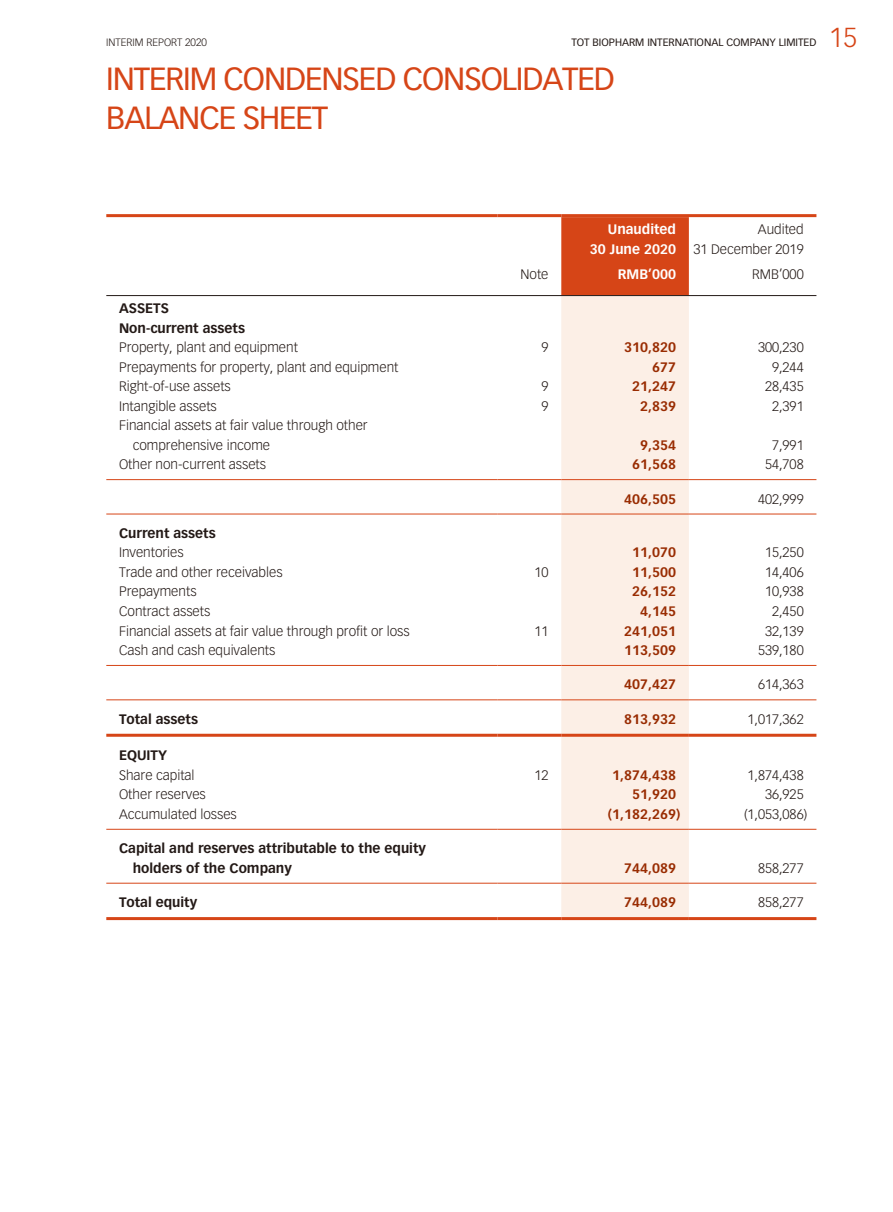
<style>
.page{position:relative;width:893px;height:1212px;background:#fff}
.page>*{position:absolute;margin:0;border:0;box-sizing:border-box;transform-origin:0 0}
.t1{font:31.5px/39px "Vectora LT Std";letter-spacing:-.035em;color:#d64517}
.t2{font:300 27px "Vectora LT Std";color:#d64517}
.t3{font:300 13.5px/19.5px "Vectora LT Std";color:#231916}
.t4{font:700 13.5px "Vectora LT Std";color:#992c02}
.t5{font:700 13.5px/19.5px "Vectora LT Std";color:#231916}
.t6{font:700 13.5px "Vectora LT Std";color:#fff}
.t7{font:10.5px "Vectora LT Std";color:#231916}
.t8{font:300 10.5px "Vectora LT Std";color:#231916}
</style>
<div class="page">
<div style="left:561px;top:217px;width:128px;height:78px;background:#d64517"></div>
<div style="left:561px;top:296px;width:128px;height:621px;background:#fcefe6"></div>
<hr style="left:106px;top:295px;width:710px;height:1px;background:#231916">
<hr style="left:106px;top:214px;width:391px;height:3px;background:#d64517">
<hr style="left:497px;top:214px;width:64px;height:3px;background:#d64517">
<hr style="left:561px;top:214px;width:255px;height:3px;background:#d64517">
<hr style="left:106px;top:479px;width:391px;height:1px;background:#d64517">
<hr style="left:497px;top:479px;width:64px;height:1px;background:#d64517">
<hr style="left:561px;top:479px;width:128px;height:1px;background:#d64517">
<hr style="left:689px;top:479px;width:127px;height:1px;background:#d64517">
<hr style="left:106px;top:514px;width:391px;height:1px;background:#d64517">
<hr style="left:497px;top:514px;width:64px;height:1px;background:#d64517">
<hr style="left:561px;top:514px;width:128px;height:1px;background:#d64517">
<hr style="left:689px;top:514px;width:127px;height:1px;background:#d64517">
<hr style="left:106px;top:665px;width:391px;height:1px;background:#d64517">
<hr style="left:497px;top:665px;width:64px;height:1px;background:#d64517">
<hr style="left:561px;top:665px;width:128px;height:1px;background:#d64517">
<hr style="left:689px;top:665px;width:127px;height:1px;background:#d64517">
<hr style="left:106px;top:699px;width:391px;height:1px;background:#d64517">
<hr style="left:497px;top:699px;width:64px;height:1px;background:#d64517">
<hr style="left:561px;top:699px;width:128px;height:1px;background:#d64517">
<hr style="left:689px;top:699px;width:127px;height:1px;background:#d64517">
<hr style="left:106px;top:734px;width:391px;height:3px;background:#d64517">
<hr style="left:497px;top:734px;width:64px;height:3px;background:#d64517">
<hr style="left:561px;top:734px;width:128px;height:3px;background:#d64517">
<hr style="left:689px;top:734px;width:127px;height:3px;background:#d64517">
<hr style="left:106px;top:829px;width:391px;height:1px;background:#d64517">
<hr style="left:497px;top:829px;width:64px;height:1px;background:#d64517">
<hr style="left:561px;top:829px;width:128px;height:1px;background:#d64517">
<hr style="left:689px;top:829px;width:127px;height:1px;background:#d64517">
<hr style="left:106px;top:883px;width:391px;height:1px;background:#d64517">
<hr style="left:497px;top:883px;width:64px;height:1px;background:#d64517">
<hr style="left:561px;top:883px;width:128px;height:1px;background:#d64517">
<hr style="left:689px;top:883px;width:127px;height:1px;background:#d64517">
<hr style="left:106px;top:917px;width:391px;height:3px;background:#d64517">
<hr style="left:497px;top:917px;width:64px;height:3px;background:#d64517">
<hr style="left:561px;top:917px;width:128px;height:3px;background:#d64517">
<hr style="left:689px;top:917px;width:127px;height:3px;background:#d64517">
<p class="t8" style="left:106px;top:37px;width:102px">INTERIM REPORT 2020</p>
<p class="t7" style="left:572px;top:37px;width:246px">TOT BIOPHARM INTERNATIONAL COMPANY LIMITED</p>
<h2 class="t2" style="left:829px;top:24px;width:30px">15</h2>
<h1 class="t1" style="left:106px;top:61px;width:510px">INTERIM CONDENSED CONSOLIDATED<br>BALANCE SHEET</h1>
<p class="t6" style="left:608px;top:223px;width:70px">Unaudited</p>
<p class="t3" style="left:758px;top:221px;width:47px">Audited</p>
<p class="t6" style="left:590px;top:243px;width:88px">30 June 2020</p>
<p class="t3" style="left:693px;top:240px;width:112px">31 December 2019</p>
<p class="t3" style="left:520px;top:265px;width:30px">Note</p>
<p class="t6" style="left:618px;top:268px;width:60px">RMB’000</p>
<p class="t3" style="left:752px;top:265px;width:53px">RMB’000</p>
<p class="t5" style="left:119px;top:299px;width:127px">ASSETS<br>Non-current assets</p>
<p class="t3" style="left:119px;top:338px;width:180px">Property, plant and equipment</p>
<p class="t3" style="left:541px;top:338px;width:9px">9</p>
<p class="t4" style="left:624px;top:341px;width:53px">310,820</p>
<p class="t3" style="left:758px;top:338px;width:47px">300,230</p>
<p class="t3" style="left:119px;top:358px;width:281px">Prepayments for property, plant and equipment</p>
<p class="t4" style="left:652px;top:360px;width:25px">677</p>
<p class="t3" style="left:772px;top:358px;width:33px">9,244</p>
<p class="t3" style="left:119px;top:377px;width:113px">Right-of-use assets</p>
<p class="t3" style="left:541px;top:377px;width:9px">9</p>
<p class="t4" style="left:632px;top:380px;width:45px">21,247</p>
<p class="t3" style="left:765px;top:377px;width:40px">28,435</p>
<p class="t3" style="left:119px;top:397px;width:99px">Intangible assets</p>
<p class="t3" style="left:541px;top:397px;width:9px">9</p>
<p class="t4" style="left:640px;top:399px;width:37px">2,839</p>
<p class="t3" style="left:772px;top:397px;width:33px">2,391</p>
<p class="t3" style="left:133px;top:416px;width:237px;text-indent:-14px">Financial assets at fair value through other comprehensive income</p>
<p class="t4" style="left:640px;top:438px;width:37px">9,354</p>
<p class="t3" style="left:772px;top:436px;width:33px">7,991</p>
<p class="t3" style="left:119px;top:455px;width:149px">Other non-current assets</p>
<p class="t4" style="left:632px;top:458px;width:45px">61,568</p>
<p class="t3" style="left:765px;top:455px;width:40px">54,708</p>
<p class="t4" style="left:624px;top:492px;width:53px">406,505</p>
<p class="t3" style="left:758px;top:490px;width:47px">402,999</p>
<p class="t5" style="left:119px;top:524px;width:98px">Current assets</p>
<p class="t3" style="left:119px;top:544px;width:66px">Inventories</p>
<p class="t4" style="left:632px;top:546px;width:45px">11,070</p>
<p class="t3" style="left:765px;top:544px;width:40px">15,250</p>
<p class="t3" style="left:119px;top:563px;width:165px">Trade and other receivables</p>
<p class="t3" style="left:534px;top:563px;width:16px">10</p>
<p class="t4" style="left:632px;top:566px;width:45px">11,500</p>
<p class="t3" style="left:765px;top:563px;width:40px">14,406</p>
<p class="t3" style="left:119px;top:583px;width:79px">Prepayments</p>
<p class="t4" style="left:632px;top:585px;width:45px">26,152</p>
<p class="t3" style="left:765px;top:583px;width:40px">10,938</p>
<p class="t3" style="left:119px;top:602px;width:93px">Contract assets</p>
<p class="t4" style="left:640px;top:605px;width:37px">4,145</p>
<p class="t3" style="left:772px;top:602px;width:33px">2,450</p>
<p class="t3" style="left:119px;top:622px;width:292px">Financial assets at fair value through profit or loss</p>
<p class="t3" style="left:534px;top:622px;width:16px">11</p>
<p class="t4" style="left:624px;top:624px;width:53px">241,051</p>
<p class="t3" style="left:765px;top:622px;width:40px">32,139</p>
<p class="t3" style="left:119px;top:641px;width:158px">Cash and cash equivalents</p>
<p class="t4" style="left:624px;top:644px;width:53px">113,509</p>
<p class="t3" style="left:758px;top:641px;width:47px">539,180</p>
<p class="t4" style="left:624px;top:678px;width:53px">407,427</p>
<p class="t3" style="left:758px;top:676px;width:47px">614,363</p>
<p class="t5" style="left:119px;top:710px;width:81px">Total assets</p>
<p class="t4" style="left:624px;top:712px;width:53px">813,932</p>
<p class="t3" style="left:747px;top:710px;width:58px">1,017,362</p>
<p class="t5" style="left:119px;top:746px;width:50px">EQUITY</p>
<p class="t3" style="left:119px;top:766px;width:77px">Share capital</p>
<p class="t3" style="left:534px;top:766px;width:16px">12</p>
<p class="t4" style="left:612px;top:768px;width:65px">1,874,438</p>
<p class="t3" style="left:747px;top:766px;width:58px">1,874,438</p>
<p class="t3" style="left:119px;top:786px;width:88px">Other reserves</p>
<p class="t4" style="left:632px;top:788px;width:45px">51,920</p>
<p class="t3" style="left:765px;top:786px;width:40px">36,925</p>
<p class="t3" style="left:119px;top:805px;width:119px">Accumulated losses</p>
<p class="t4" style="left:608px;top:807px;width:74px">(1,182,269)</p>
<p class="t3" style="left:744px;top:805px;width:65px">(1,053,086)</p>
<p class="t5" style="left:133px;top:839px;width:295px;text-indent:-14px">Capital and reserves attributable to the equity holders of the Company</p>
<p class="t4" style="left:624px;top:861px;width:53px">744,089</p>
<p class="t3" style="left:758px;top:859px;width:47px">858,277</p>
<p class="t5" style="left:119px;top:893px;width:80px">Total equity</p>
<p class="t4" style="left:624px;top:896px;width:53px">744,089</p>
<p class="t3" style="left:758px;top:893px;width:47px">858,277</p>
</div>
